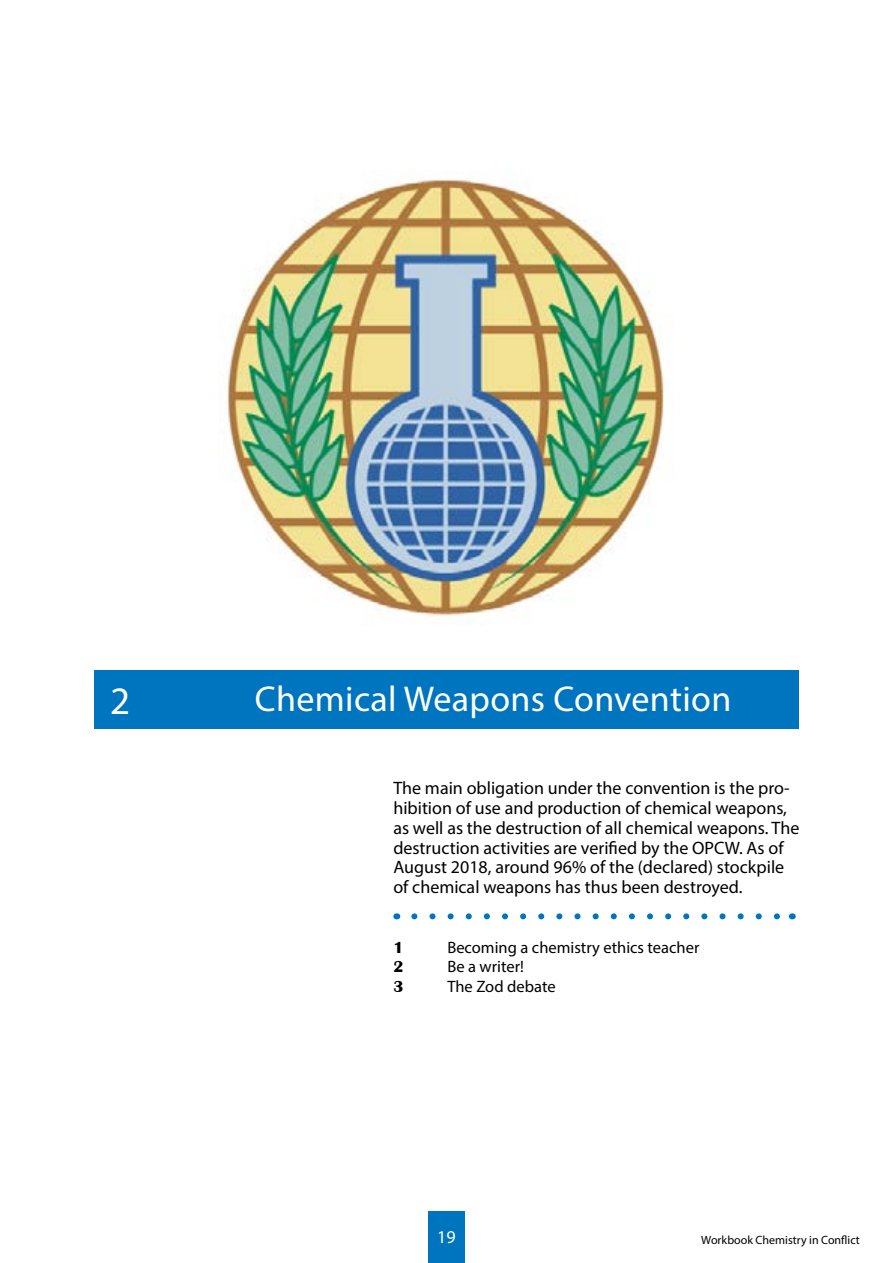
<style>
.page{position:relative;width:893px;height:1263px;background:#fff}
.page>*{position:absolute;margin:0;border:0;box-sizing:border-box;transform-origin:0 0}
.t1{font:39px "Myriad Pro";color:#fff}
.t2{font:36px "Myriad Pro";letter-spacing:.01em;color:#fff}
.t3{font:18px/19.8px "Myriad Pro";color:#000}
.t4{font:18px "Myriad Pro";color:#fff}
.t5{font:16.5px "Myriad Pro";color:#000}
.t6{font:700 16.5px "Britannic";color:#000}
.t7{font:12px "Myriad Pro";color:#000}
</style>
<div class="page">
<div style="left:428px;top:1211px;width:37px;height:52px;background:#0075bf"></div>
<div style="left:94px;top:670px;width:705px;height:58px;background:#0075bf"></div>
<svg style="left:414px;top:913px;width:366px;height:6px"></svg>
<img style="left:227px;top:170px;width:440px;height:446px">
<h1 class="t1" style="left:110px;top:676px;width:22px">2</h1>
<h2 class="t2" style="left:255px;top:677px;width:478px">Chemical Weapons Convention</h2>
<p class="t3" style="left:393px;top:778px;width:408px">The main obligation under the convention is the pro&shy;hibition of use and production of chemical weapons, as well as the destruction of all chemical weapons. The destruction activities are verified by the OPCW. As of August 2018, around 96% of the (declared) stockpile of chemical weapons has thus been destroyed.</p>
<p class="t6" style="left:393px;top:938px;width:12px">1</p>
<p class="t5" style="left:447px;top:937px;width:254px">Becoming a chemistry ethics teacher</p>
<p class="t6" style="left:393px;top:958px;width:12px">2</p>
<p class="t5" style="left:447px;top:957px;width:78px">Be a writer!</p>
<p class="t6" style="left:393px;top:977px;width:12px">3</p>
<p class="t5" style="left:447px;top:976px;width:110px">The Zod debate</p>
<p class="t4" style="left:437px;top:1226px;width:20px">19</p>
<p class="t7" style="left:701px;top:1232px;width:160px">Workbook Chemistry in Conflict</p>
</div>
